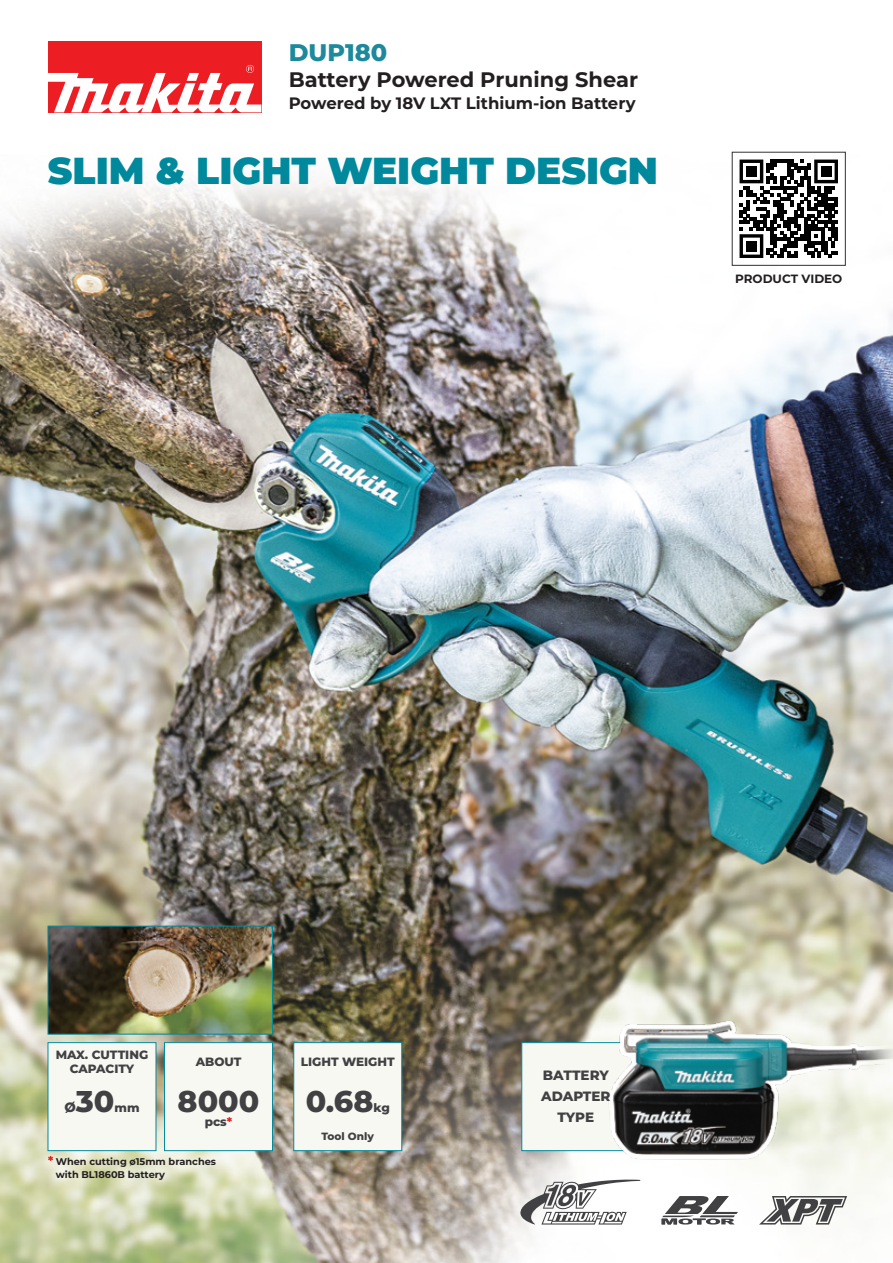
<style>
.page{position:relative;width:893px;height:1263px;background:#fff}
.page>*{position:absolute;margin:0;border:0;box-sizing:border-box;transform-origin:0 0}
.t1{font:900 37.5px "Montserrat";color:#00899c}
.t2{font:800 30px "Montserrat";color:#414042}
.t3{font:800 24px "Montserrat";color:#1c8a9c}
.t4{font:700 21px "Montserrat";color:#231f20}
.t5{font:700 16.5px "Montserrat";color:#231f20}
.t6{font:800 13.5px/21px "Montserrat";color:#414042;text-align:center}
.t7{font:800 12px/13.5px "Montserrat";color:#414042;text-align:center}
.t8{font:700 12px "Montserrat";color:#231f20}
.t9{font:800 10.5px "Montserrat";color:#414042}
.t10{font:700 9.75px/13.5px "Montserrat";color:#231f20}
.s1{color:#ed2024}
</style>
<div class="page">
<img style="left:0;top:41px;width:893px;height:1222px">
<div style="left:48px;top:41px;width:213px;height:71px;background:#ed1d24"></div>
<svg style="left:48px;top:65px;width:213px;height:47px"></svg>
<svg style="left:759px;top:1196px;width:88px;height:28px"></svg>
<svg style="left:662px;top:1196px;width:76px;height:28px"></svg>
<svg style="left:520px;top:1179px;width:120px;height:45px"></svg>
<div style="left:48px;top:1042px;width:108px;height:109px;background:#f8f8f3;border:1px solid #05899c"></div>
<div style="left:164px;top:1042px;width:109px;height:109px;background:#f8f8f3;border:1px solid #05899c"></div>
<div style="left:293px;top:1042px;width:109px;height:109px;background:#f8f8f3;border:1px solid #05899c"></div>
<div style="left:521px;top:1042px;width:123px;height:109px;background:#f8f8f3;border:1px solid #05899c"></div>
<img style="left:47px;top:925px;width:226px;height:110px">
<img style="left:597px;top:1003px;width:296px;height:166px">
<svg style="left:48px;top:1156px;width:5px;height:5px"></svg>
<div style="left:732px;top:152px;width:113px;height:113px;background:#fff"></div>
<svg style="left:739px;top:160px;width:99px;height:98px"></svg>
<div style="left:746px;top:241px;width:10px;height:10px;background:#010101"></div>
<h3 class="t3" style="left:289px;top:34px;width:100px">DUP180</h3>
<h3 class="t4" style="left:289px;top:64px;width:351px">Battery Powered Pruning Shear</h3>
<h3 class="t5" style="left:289px;top:91px;width:348px">Powered by 18V LXT Lithium-ion Battery</h3>
<h1 class="t1" style="left:48px;top:143px;width:612px">SLIM &amp; LIGHT WEIGHT DESIGN</h1>
<p class="t8" style="left:735px;top:270px;width:109px">PRODUCT VIDEO</p>
<p class="t7" style="left:56px;top:1048px;width:94px">MAX. CUTTING<br>CAPACITY</p>
<p class="t6" style="left:64px;top:1096px;width:13px">Ø</p>
<h2 class="t2" style="left:76px;top:1080px;width:40px">30</h2>
<p class="t7" style="left:114px;top:1101px;width:27px">mm</p>
<p class="t7" style="left:196px;top:1054px;width:47px">ABOUT</p>
<p class="t7" style="left:301px;top:1054px;width:96px">LIGHT WEIGHT</p>
<h2 class="t2" style="left:178px;top:1080px;width:83px">8000</h2>
<p class="t7" style="left:205px;top:1114px;width:29px">pcs<span class="s1">*</span></p>
<h2 class="t2" style="left:306px;top:1080px;width:69px">0.68</h2>
<p class="t7" style="left:373px;top:1101px;width:18px">kg</p>
<p class="t9" style="left:321px;top:1129px;width:54px">Tool Only</p>
<p class="t10" style="left:56px;top:1154px;width:162px">When cutting ø15mm branches with BL1860B battery</p>
<p class="t6" style="left:541px;top:1063px;width:71px">BATTERY<br>ADAPTER<br>TYPE</p>
</div>
